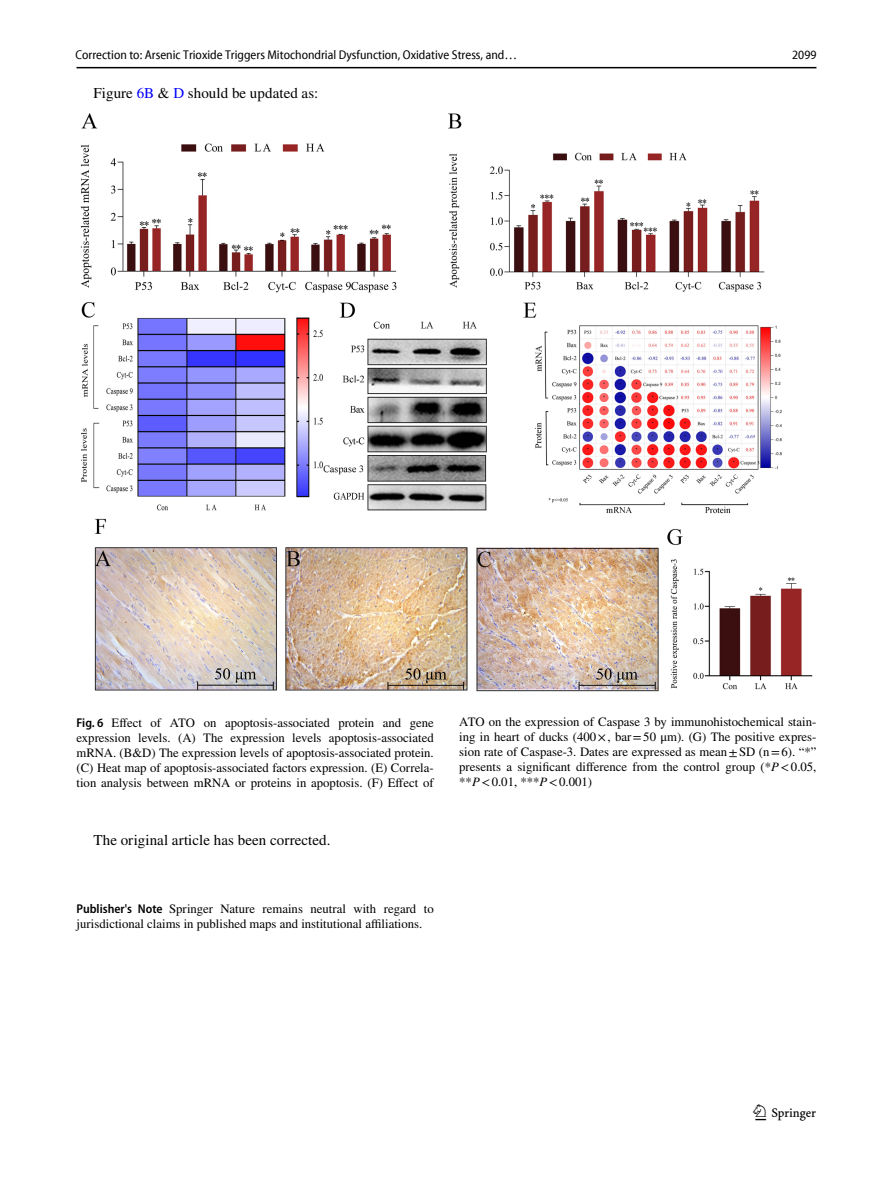
<style>
.page{position:relative;width:893px;height:1187px;background:#fff}
.page>*{position:absolute;margin:0;border:0;box-sizing:border-box;transform-origin:0 0}
.t1{font:22.5px "Springnew Regular 3";color:#000}
.t2{font:15px "STIX";letter-spacing:.005em;color:#000}
.t3{font:12.75px/15px "STIX";color:#000;text-align:justify}
.t4{font:semi-condensed 12.75px "Myriad Pro Unic";color:#000}
.s1{color:#00f}
.s2{font-family:"Myriad Pro";font-weight:600;font-stretch:semi-condensed}
.s3{font-style:italic}
</style>
<div class="page">
<hr style="left:77px;top:67px;width:739px;height:1px;background:#000">
<img style="left:81px;top:113px;width:731px;height:578px">
<p class="t4" style="left:76px;top:50px;width:443px">Correction to: Arsenic Trioxide Triggers Mitochondrial Dysfunction, Oxidative Stress, and…</p>
<p class="t4" style="left:792px;top:50px;width:26px">2099</p>
<p class="t2" style="left:94px;top:83px;width:226px">Figure <span class="s1">6B</span> &amp; <span class="s1">D</span> should be updated as:</p>
<p class="t3" style="left:77px;top:715px;width:359px"><span class="s2">Fig. 6</span> Effect of ATO on apoptosis-associated protein and gene expression levels. (A) The expression levels apoptosis-associated mRNA. (B&amp;D) The expression levels of apoptosis-associated protein. (C) Heat map of apoptosis-associated factors expression. (E) Correla&shy;tion analysis between mRNA or proteins in apoptosis. (F) Effect of</p>
<p class="t3" style="left:459px;top:715px;width:359px">ATO on the expression of Caspase 3 by immunohistochemical stain&shy;ing in heart of ducks (400×, bar=50 μm). (G) The positive expres&shy;sion rate of Caspase-3. Dates are expressed as mean±SD (n=6). “*” presents a significant difference from the control group (*<span class="s3">P</span>&lt;0.05, **<span class="s3">P</span>&lt;0.01, ***<span class="s3">P</span>&lt;0.001)</p>
<p class="t2" style="left:94px;top:829px;width:239px">The original article has been corrected.</p>
<p class="t3" style="left:77px;top:902px;width:359px"><span class="s2">Publisher's Note</span> Springer Nature remains neutral with regard to jurisdictional claims in published maps and institutional affiliations.</p>
<h1 class="t1" style="left:755px;top:1104px;width:62px">1 3</h1>
</div>
